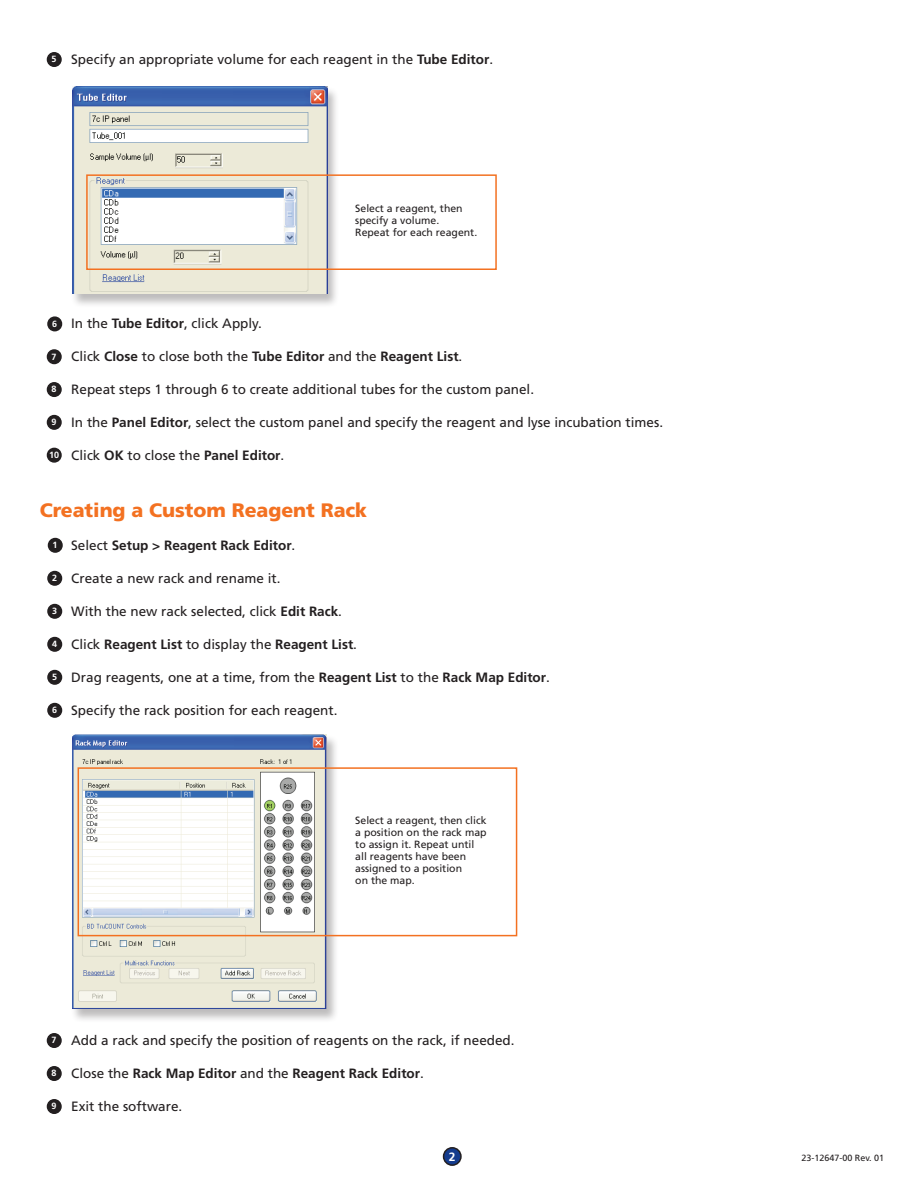
<style>
.page{position:relative;width:918px;height:1188px;background:#fff}
.page>*{position:absolute;margin:0;border:0;box-sizing:border-box;transform-origin:0 0}
.t1{font:900 19.5px "Frutiger";letter-spacing:-.005em;color:#f37121}
.t2{font:13.5px "Frutiger";color:#231f20}
.t3{font:700 13.5px "Frutiger";color:#231f20}
.t4{font:700 12px "Frutiger";color:#fff}
.t5{font:10.5px/12px "Frutiger";color:#231f20}
.t6{font:9px "Frutiger";color:#231f20}
.t7{font:700 9px "Frutiger";color:#fff}
.s1{font-weight:700}
.s2{font-weight:400}
</style>
<div class="page">
<div style="left:71px;top:87px;width:268px;height:221px;background:#231f20;opacity:.3"></div>
<img style="left:72px;top:86px;width:255px;height:207px">
<div style="left:86px;top:174px;width:411px;height:96px;border:2px solid #f37121"></div>
<div style="left:71px;top:735px;width:268px;height:289px;background:#231f20;opacity:.3"></div>
<img style="left:72px;top:734px;width:254px;height:275px">
<div style="left:78px;top:767px;width:439px;height:169px;border:2px solid #f37121"></div>
<div style="left:48px;top:317px;width:14px;height:14px;background:#231f20;border-radius:50%"></div>
<div style="left:47px;top:316px;width:15px;height:15px;border:2px solid #231f20;border-radius:50%"></div>
<div style="left:47px;top:350px;width:14px;height:13px;background:#231f20;border-radius:50%"></div>
<div style="left:47px;top:349px;width:15px;height:15px;border:2px solid #231f20;border-radius:50%"></div>
<div style="left:47px;top:383px;width:14px;height:13px;background:#231f20;border-radius:50%"></div>
<div style="left:47px;top:382px;width:15px;height:15px;border:2px solid #231f20;border-radius:50%"></div>
<div style="left:47px;top:416px;width:14px;height:13px;background:#231f20;border-radius:50%"></div>
<div style="left:47px;top:415px;width:15px;height:15px;border:2px solid #231f20;border-radius:50%"></div>
<div style="left:47px;top:448px;width:14px;height:14px;background:#231f20;border-radius:50%"></div>
<div style="left:47px;top:448px;width:15px;height:15px;border:2px solid #231f20;border-radius:50%"></div>
<div style="left:47px;top:53px;width:14px;height:13px;background:#231f20;border-radius:50%"></div>
<div style="left:47px;top:52px;width:15px;height:15px;border:2px solid #231f20;border-radius:50%"></div>
<div style="left:49px;top:539px;width:13px;height:13px;background:#231f20;border-radius:50%"></div>
<div style="left:48px;top:538px;width:15px;height:15px;border:2px solid #231f20;border-radius:50%"></div>
<div style="left:48px;top:572px;width:14px;height:13px;background:#231f20;border-radius:50%"></div>
<div style="left:47px;top:571px;width:15px;height:15px;border:2px solid #231f20;border-radius:50%"></div>
<div style="left:48px;top:605px;width:14px;height:13px;background:#231f20;border-radius:50%"></div>
<div style="left:47px;top:604px;width:15px;height:15px;border:2px solid #231f20;border-radius:50%"></div>
<div style="left:48px;top:671px;width:14px;height:13px;background:#231f20;border-radius:50%"></div>
<div style="left:47px;top:670px;width:15px;height:15px;border:2px solid #231f20;border-radius:50%"></div>
<div style="left:48px;top:638px;width:14px;height:13px;background:#231f20;border-radius:50%"></div>
<div style="left:47px;top:637px;width:15px;height:15px;border:2px solid #231f20;border-radius:50%"></div>
<div style="left:48px;top:704px;width:14px;height:13px;background:#231f20;border-radius:50%"></div>
<div style="left:47px;top:703px;width:15px;height:15px;border:2px solid #231f20;border-radius:50%"></div>
<div style="left:47px;top:1100px;width:14px;height:13px;background:#231f20;border-radius:50%"></div>
<div style="left:47px;top:1099px;width:15px;height:15px;border:2px solid #231f20;border-radius:50%"></div>
<div style="left:47px;top:1067px;width:14px;height:13px;background:#231f20;border-radius:50%"></div>
<div style="left:47px;top:1066px;width:15px;height:15px;border:2px solid #231f20;border-radius:50%"></div>
<div style="left:47px;top:1034px;width:14px;height:13px;background:#231f20;border-radius:50%"></div>
<div style="left:47px;top:1033px;width:15px;height:15px;border:2px solid #231f20;border-radius:50%"></div>
<div style="left:444px;top:1148px;width:17px;height:17px;background:#143b8d;border-radius:50%"></div>
<div style="left:443px;top:1147px;width:19px;height:19px;border:2px solid #231f20;border-radius:50%"></div>
<p class="t7" style="left:52px;top:54px;width:7px">5</p>
<p class="t2" style="left:71px;top:52px;width:423px">Specify an appropriate volume for each reagent in the <span class="s1">Tube Editor</span>.</p>
<p class="t5" style="left:355px;top:203px;width:123px">Select a reagent, then specify a volume.<br>Repeat for each reagent.</p>
<p class="t7" style="left:52px;top:318px;width:7px">6</p>
<p class="t7" style="left:52px;top:351px;width:7px">7</p>
<p class="t7" style="left:52px;top:384px;width:7px">8</p>
<p class="t7" style="left:52px;top:417px;width:7px">9</p>
<p class="t7" style="left:49px;top:450px;width:12px">10</p>
<p class="t2" style="left:71px;top:316px;width:192px">In the <span class="s1">Tube Editor</span>, click Apply.</p>
<p class="t2" style="left:71px;top:349px;width:393px">Click <span class="s1">Close</span> to close both the <span class="s1">Tube Editor</span> and the <span class="s1">Reagent List</span>.</p>
<p class="t2" style="left:71px;top:381px;width:464px">Repeat steps 1 through 6 to create additional tubes for the custom panel.</p>
<p class="t2" style="left:71px;top:414px;width:593px">In the <span class="s1">Panel Editor</span>, select the custom panel and specify the reagent and lyse incubation times.</p>
<p class="t2" style="left:71px;top:447px;width:215px">Click <span class="s1">OK</span> to close the <span class="s1">Panel Editor</span>.</p>
<h1 class="t1" style="left:40px;top:499px;width:329px">Creating a Custom Reagent Rack</h1>
<p class="t3" style="left:71px;top:538px;width:226px"><span class="s2">Select</span> Setup &gt; Reagent Rack Editor<span class="s2">.</span></p>
<p class="t2" style="left:71px;top:570px;width:211px">Create a new rack and rename it.</p>
<p class="t2" style="left:71px;top:603px;width:272px">With the new rack selected, click <span class="s1">Edit Rack</span>.</p>
<p class="t3" style="left:71px;top:636px;width:287px"><span class="s2">Click</span> Reagent List <span class="s2">to display the</span> Reagent List<span class="s2">.</span></p>
<p class="t2" style="left:71px;top:669px;width:480px">Drag reagents, one at a time, from the <span class="s1">Reagent List</span> to the <span class="s1">Rack Map Editor</span>.</p>
<p class="t2" style="left:71px;top:702px;width:268px">Specify the rack position for each reagent.</p>
<p class="t7" style="left:53px;top:540px;width:7px">1</p>
<p class="t7" style="left:52px;top:573px;width:7px">2</p>
<p class="t7" style="left:52px;top:606px;width:7px">3</p>
<p class="t7" style="left:52px;top:639px;width:7px">4</p>
<p class="t7" style="left:52px;top:672px;width:7px">5</p>
<p class="t7" style="left:52px;top:705px;width:7px">6</p>
<p class="t5" style="left:355px;top:814px;width:133px">Select a reagent, then click a position on the rack map to assign it. Repeat until all reagents have been assigned to a position<br>on the map.</p>
<p class="t7" style="left:52px;top:1035px;width:7px">7</p>
<p class="t7" style="left:52px;top:1068px;width:7px">8</p>
<p class="t7" style="left:52px;top:1101px;width:7px">9</p>
<p class="t2" style="left:71px;top:1032px;width:445px">Add a rack and specify the position of reagents on the rack, if needed.</p>
<p class="t3" style="left:71px;top:1065px;width:354px"><span class="s2">Close the</span> Rack Map Editor <span class="s2">and the</span> Reagent Rack Editor<span class="s2">.</span></p>
<p class="t2" style="left:71px;top:1098px;width:113px">Exit the software.</p>
<p class="t4" style="left:449px;top:1149px;width:8px">2</p>
<p class="t6" style="left:801px;top:1153px;width:84px">23-12647-00 Rev. 01</p>
</div>
